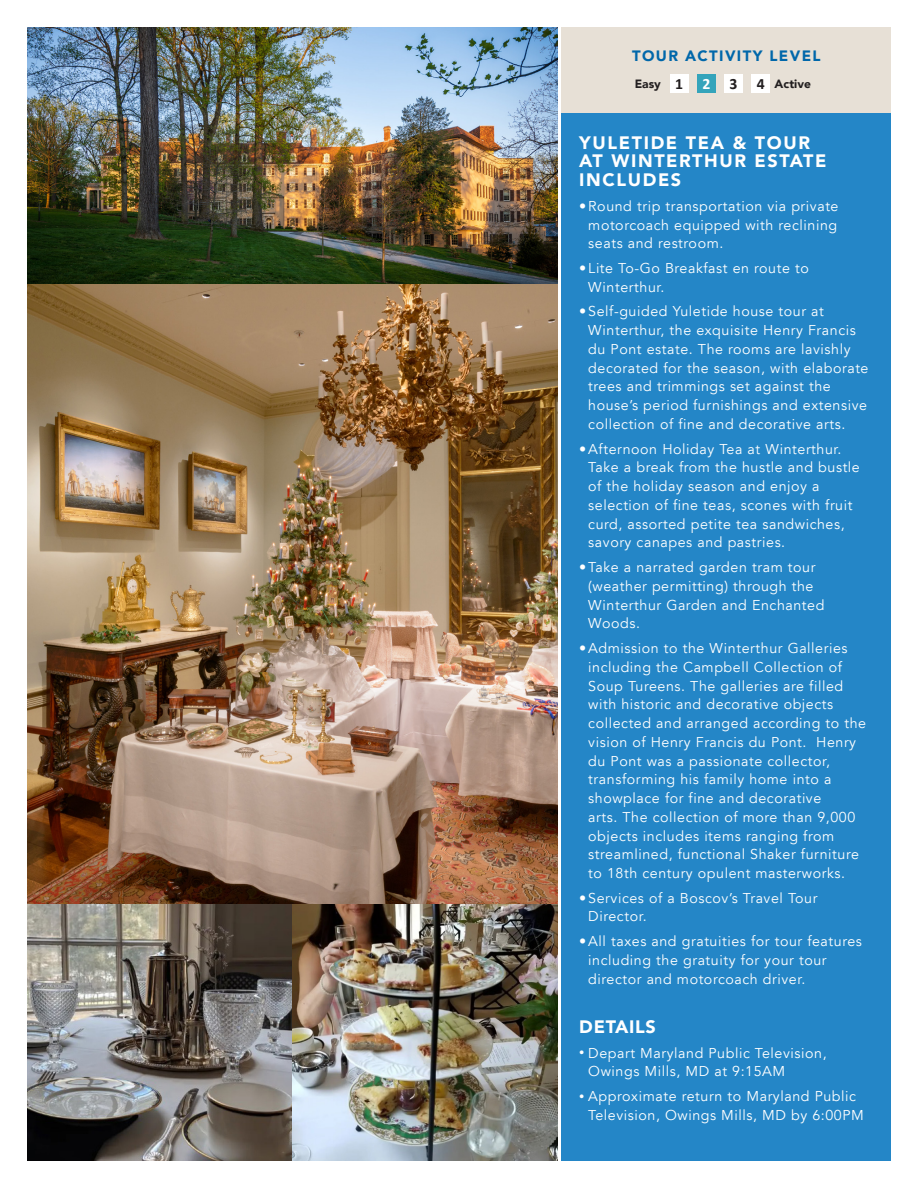
<style>
.page{position:relative;width:918px;height:1188px;background:#fff}
.page>*{position:absolute;margin:0;border:0;box-sizing:border-box;transform-origin:0 0}
.Sidebar_Heading{font:900 18px/18.8px "Avenir LT";letter-spacing:.09em;color:#fff}
.Sidebar_Heading-2{font:900 18px "Avenir LT";letter-spacing:.04em;color:#fff}
.t1{font:700 15.75px "Calibri";color:#231f20}
.t2{font:700 15.75px "Calibri";color:#fff}
.Sidebar_Heading-3{font:900 15px "Avenir LT";letter-spacing:.09em;color:#0067aa}
.bullet_list{font:14.25px/18.8px "Avenir LT";letter-spacing:.04em;color:#fff}
.t3{font:900 12px "Avenir LT";color:#231f20}
.s1{font-size:10.5px}
</style>
<div class="page">
<div style="left:562px;top:27px;width:329px;height:1134px;background:#2486c7"></div>
<img style="left:27px;top:27px;width:531px;height:877px">
<img style="left:27px;top:904px;width:265px;height:257px">
<img style="left:292px;top:904px;width:266px;height:257px">
<div style="left:562px;top:27px;width:329px;height:85px;background:#e7e0d6"></div>
<div style="left:670px;top:74px;width:18px;height:19px;background:#fff"></div>
<div style="left:752px;top:74px;width:18px;height:19px;background:#fff"></div>
<div style="left:697px;top:74px;width:19px;height:19px;background:#34a4bb"></div>
<div style="left:724px;top:74px;width:19px;height:19px;background:#fff"></div>
<p class="Sidebar_Heading-3" style="left:632px;top:47px;width:190px">TOUR ACTIVITY LEVEL</p>
<p class="t1" style="left:675px;top:72px;width:9px">1</p>
<p class="t2" style="left:702px;top:72px;width:9px">2</p>
<p class="t1" style="left:730px;top:72px;width:9px">3</p>
<p class="t1" style="left:757px;top:72px;width:9px">4</p>
<p class="t3" style="left:635px;top:76px;width:28px">Easy</p>
<p class="t3" style="left:775px;top:76px;width:38px">Active</p>
<p class="Sidebar_Heading" style="left:579px;top:133px;width:249px">YULETIDE TEA &amp; TOUR<br>AT WINTERTHUR ESTATE<br>INCLUDES</p>
<p class="bullet_list" style="left:588px;top:197px;width:252px;text-align:justify;text-indent:-9px">•Round trip transportation via private motorcoach equipped with reclining seats and restroom.</p>
<p class="bullet_list" style="left:588px;top:259px;width:222px;text-indent:-9px">•Lite To-Go Breakfast en route to<br>Winterthur.</p>
<p class="bullet_list" style="left:588px;top:303px;width:282px;text-indent:-9px">•Self-guided Yuletide house tour at Winterthur, the exquisite Henry Francis du Pont estate. The rooms are lavishly decorated for the season, with elaborate trees and trimmings set against the house’s period furnishings and extensive collection of fine and decorative arts.</p>
<p class="bullet_list" style="left:588px;top:440px;width:273px;text-indent:-9px">•Afternoon Holiday Tea at Winterthur.<br>Take a break from the hustle and bustle of the holiday season and enjoy a selection of fine teas, scones with fruit curd, assorted petite tea sandwiches, savory canapes and pastries.</p>
<p class="bullet_list" style="left:588px;top:558px;width:238px;text-indent:-9px">•Take a narrated garden tram tour (weather permitting) through the<br>Winterthur Garden and Enchanted<br>Woods.</p>
<p class="bullet_list" style="left:588px;top:639px;width:279px;text-indent:-9px">•Admission to the Winterthur Galleries including the Campbell Collection of Soup Tureens. The galleries are filled with historic and decorative objects collected and arranged according to the vision of Henry Francis du Pont. Henry du Pont was a passionate collector, transforming his family home into a showplace for fine and decorative<br>arts. The collection of more than 9,000 objects includes items ranging from streamlined, functional Shaker furniture to 18th century opulent masterworks.</p>
<p class="bullet_list" style="left:588px;top:889px;width:231px;text-indent:-9px">•Services of a Boscov’s Travel Tour<br>Director.</p>
<p class="bullet_list" style="left:588px;top:932px;width:275px;text-indent:-9px">•All taxes and gratuities for tour features including the gratuity for your tour director and motorcoach driver.</p>
<p class="Sidebar_Heading-2" style="left:579px;top:1016px;width:78px">DETAILS</p>
<p class="bullet_list" style="left:588px;top:1044px;width:240px;text-indent:-9px"><span class="s1">•</span> Depart Maryland Public Television,<br>Owings Mills, MD at 9:15AM</p>
<p class="bullet_list" style="left:588px;top:1087px;width:277px;text-indent:-9px"><span class="s1">•</span> Approximate return to Maryland Public<br>Television, Owings Mills, MD by 6:00PM</p>
</div>
